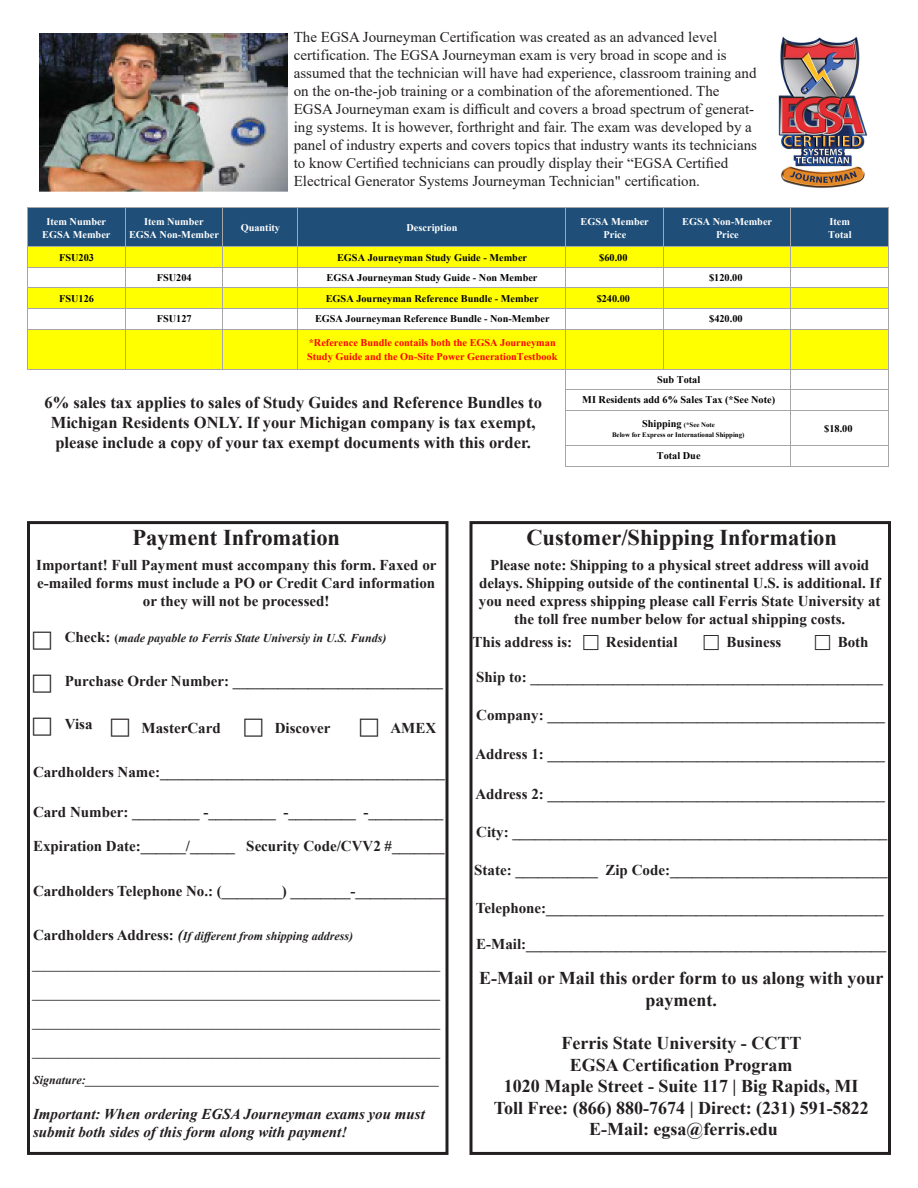
<style>
.page{position:relative;width:918px;height:1188px;background:#fff}
.page>*{position:absolute;margin:0;border:0;box-sizing:border-box;transform-origin:0 0}
.t1{font:700 22.5px "Times New Roman";color:#231f20}
.t2{font:700 18px/21.6px "Times New Roman";color:#231f20;text-align:center}
.t3{font:700 16.5px "Times New Roman";color:#231f20}
.t4{font:700 15px/18px "Times New Roman";color:#231f20}
.t5{font:15px/18px "Times New Roman";color:#231f20}
.t6{font:italic 700 15px/18px "Times New Roman";color:#231f20}
.t7{font:italic 700 12px "Times New Roman";color:#231f20}
.t8{font:700 10.35px/20.5px "Times New Roman";color:#000;text-align:center}
.t9{font:700 10.35px/13px "Times New Roman";color:#fff;text-align:center}
.t10{font:700 10.35px/13px "Times New Roman";color:#f00}
.t11{font:700 6.9px/9.6px "Times New Roman";color:#000;text-align:center}
.s1{font-size:10.35px}
.s2{font-style:normal;font-size:15px}
.s3{font-style:normal}
.s4{font-size:15px}
</style>
<div class="page">
<div style="left:28px;top:208px;width:861px;height:39px;background:#1f4e78"></div>
<div style="left:28px;top:247px;width:861px;height:21px;background:#ff0"></div>
<div style="left:28px;top:288px;width:861px;height:21px;background:#ff0"></div>
<div style="left:28px;top:329px;width:861px;height:41px;background:#ff0"></div>
<hr style="left:27px;top:207px;width:1px;height:163px;background:#a6a6a6">
<hr style="left:125px;top:208px;width:1px;height:162px;background:#a6a6a6">
<hr style="left:222px;top:208px;width:1px;height:162px;background:#a6a6a6">
<hr style="left:297px;top:208px;width:1px;height:162px;background:#a6a6a6">
<hr style="left:565px;top:208px;width:1px;height:259px;background:#a6a6a6">
<hr style="left:663px;top:208px;width:1px;height:162px;background:#a6a6a6">
<hr style="left:790px;top:208px;width:1px;height:259px;background:#a6a6a6">
<hr style="left:888px;top:208px;width:1px;height:259px;background:#a6a6a6">
<hr style="left:28px;top:207px;width:861px;height:1px;background:#a6a6a6">
<hr style="left:28px;top:246px;width:861px;height:1px;background:#a6a6a6">
<hr style="left:28px;top:267px;width:861px;height:1px;background:#a6a6a6">
<hr style="left:28px;top:288px;width:861px;height:1px;background:#a6a6a6">
<hr style="left:28px;top:308px;width:861px;height:1px;background:#a6a6a6">
<hr style="left:28px;top:329px;width:861px;height:1px;background:#a6a6a6">
<hr style="left:28px;top:369px;width:861px;height:1px;background:#a6a6a6">
<hr style="left:566px;top:390px;width:323px;height:1px;background:#a6a6a6">
<hr style="left:566px;top:410px;width:323px;height:1px;background:#a6a6a6">
<hr style="left:566px;top:445px;width:323px;height:1px;background:#a6a6a6">
<hr style="left:566px;top:466px;width:323px;height:1px;background:#a6a6a6">
<img style="left:40px;top:34px;width:247px;height:157px">
<img style="left:778px;top:36px;width:90px;height:152px">
<div style="left:27px;top:521px;width:421px;height:634px;border:3px solid #231f20"></div>
<div style="left:470px;top:521px;width:421px;height:634px;border:3px solid #231f20"></div>
<p class="t5" style="left:294px;top:27px;width:465px">The EGSA Journeyman Certification was created as an advanced level certification. The EGSA Journeyman exam is very broad in scope and is assumed that the technician will have had experience, classroom training and on the on-the-job training or a combination of the aforementioned. The EGSA Journeyman exam is difficult and covers a broad spectrum of generat&shy;ing systems. It is however, forthright and fair. The exam was developed by a panel of industry experts and covers topics that industry wants its technicians to know Certified technicians can proudly display their “EGSA Certified Electrical Generator Systems Journeyman Technician" certification.</p>
<p class="t9" style="left:42px;top:214px;width:70px">Item Number<br>EGSA Member</p>
<p class="t9" style="left:129px;top:214px;width:92px">Item Number<br>EGSA Non-Member</p>
<p class="t9" style="left:241px;top:221px;width:41px">Quantity</p>
<p class="t9" style="left:407px;top:221px;width:52px">Description</p>
<p class="t9" style="left:581px;top:214px;width:70px">EGSA Member<br>Price</p>
<p class="t9" style="left:682px;top:214px;width:92px">EGSA Non-Member<br>Price</p>
<p class="t9" style="left:828px;top:214px;width:25px;text-align:left">Item<br>Total</p>
<p class="t8" style="left:59px;top:247px;width:36px">FSU203</p>
<p class="t8" style="left:337px;top:247px;width:192px">EGSA Journeyman Study Guide - Member</p>
<p class="t8" style="left:599px;top:247px;width:30px">$60.00</p>
<p class="t8" style="left:157px;top:267px;width:36px">FSU204</p>
<p class="t8" style="left:327px;top:267px;width:212px">EGSA Journeyman Study Guide - Non Member</p>
<p class="t8" style="left:709px;top:267px;width:35px">$120.00</p>
<p class="t8" style="left:59px;top:288px;width:36px">FSU126</p>
<p class="t8" style="left:326px;top:288px;width:214px">EGSA Journeyman Reference Bundle - Member</p>
<p class="t8" style="left:597px;top:288px;width:35px">$240.00</p>
<p class="t8" style="left:157px;top:308px;width:36px">FSU127</p>
<p class="t8" style="left:315px;top:308px;width:236px">EGSA Journeyman Reference Bundle - Non-Member</p>
<p class="t8" style="left:709px;top:308px;width:35px">$420.00</p>
<p class="t10" style="left:307px;top:336px;width:252px">*Reference Bundle contails both the EGSA Journeyman<br>Study Guide and the On-Site Power GenerationTestbook</p>
<p class="t3" style="left:44px;top:391px;width:499px">6% sales tax applies to sales of Study Guides and Reference Bundles to</p>
<p class="t3" style="left:51px;top:411px;width:486px">Michigan Residents ONLY. If your Michigan company is tax exempt,</p>
<p class="t3" style="left:55px;top:430px;width:477px">please include a copy of your tax exempt documents with this order.</p>
<p class="t8" style="left:582px;top:369px;width:194px">Sub Total<br>MI Residents add 6% Sales Tax (*See Note)</p>
<p class="t11" style="left:612px;top:420px;width:134px"><span class="s1">Shipping</span> (*See Note<br>Below for Express or International Shipping)</p>
<p class="t8" style="left:657px;top:445px;width:45px">Total Due</p>
<p class="t8" style="left:824px;top:418px;width:30px">$18.00</p>
<p class="t1" style="left:132px;top:522px;width:209px">Payment Infromation</p>
<p class="t4" style="left:36px;top:556px;width:402px">Important! Full Payment must accompany this form. Faxed or e-mailed forms must include a PO or Credit Card information</p>
<p class="t4" style="left:143px;top:592px;width:188px">or they will not be processed!</p>
<p class="t7" style="left:65px;top:629px;width:323px"><span class="s2">Check:</span> <span class="s3">(</span>made payable to Ferris State Universiy in U.S. Funds)</p>
<p class="t4" style="left:65px;top:672px;width:380px">Purchase Order Number: ____________________________</p>
<p class="t4" style="left:65px;top:715px;width:29px">Visa</p>
<p class="t4" style="left:142px;top:719px;width:81px">MasterCard</p>
<p class="t4" style="left:275px;top:719px;width:57px">Discover</p>
<p class="t4" style="left:390px;top:719px;width:47px">AMEX</p>
<p class="t4" style="left:33px;top:762px;width:414px">Cardholders Name:______________________________________</p>
<p class="t4" style="left:33px;top:802px;width:412px">Card Number: _________ -_________ -_________ -__________</p>
<p class="t4" style="left:33px;top:837px;width:413px">Expiration Date:______/______ Security Code/CVV2 #_______</p>
<p class="t4" style="left:33px;top:881px;width:414px">Cardholders Telephone No.: (________) ________-____________</p>
<p class="t7" style="left:33px;top:928px;width:322px"><span class="s2">Cardholders Address:</span> <span class="s4">(</span>If different from shipping address)</p>
<p class="t7" style="left:33px;top:957px;width:410px">____________________________________________________________________</p>
<p class="t7" style="left:33px;top:986px;width:410px">____________________________________________________________________</p>
<p class="t7" style="left:33px;top:1014px;width:410px">____________________________________________________________________</p>
<p class="t7" style="left:33px;top:1043px;width:410px">____________________________________________________________________</p>
<p class="t7" style="left:33px;top:1072px;width:408px">Signature:___________________________________________________________</p>
<p class="t6" style="left:33px;top:1105px;width:393px">Important: When ordering EGSA Journeyman exams you must submit both sides of this form along with payment!</p>
<p class="t1" style="left:526px;top:522px;width:312px">Customer/Shipping Information</p>
<p class="t4" style="left:490px;top:556px;width:381px">Please note: Shipping to a physical street address will avoid</p>
<p class="t4" style="left:479px;top:574px;width:403px;text-align:center">delays. Shipping outside of the continental U.S. is additional. If you need express shipping please call Ferris State University at the toll free number below for actual shipping costs.</p>
<p class="t4" style="left:472px;top:632px;width:101px">This address is:</p>
<p class="t4" style="left:606px;top:632px;width:73px">Residential</p>
<p class="t4" style="left:726px;top:632px;width:57px">Business</p>
<p class="t4" style="left:838px;top:632px;width:32px">Both</p>
<p class="t4" style="left:476px;top:667px;width:408px">Ship to: _______________________________________________</p>
<p class="t4" style="left:476px;top:705px;width:410px">Company: _____________________________________________</p>
<p class="t4" style="left:475px;top:745px;width:411px">Address 1: _____________________________________________</p>
<p class="t4" style="left:475px;top:785px;width:411px">Address 2: _____________________________________________</p>
<p class="t4" style="left:476px;top:822px;width:413px">City: __________________________________________________</p>
<p class="t4" style="left:474px;top:861px;width:415px">State: ___________ Zip Code:_____________________________</p>
<p class="t4" style="left:476px;top:898px;width:409px">Telephone:_____________________________________________</p>
<p class="t4" style="left:476px;top:935px;width:411px">E-Mail:________________________________________________</p>
<p class="t2" style="left:479px;top:967px;width:406px">E-Mail or Mail this order form to us along with your payment.</p>
<p class="t2" style="left:561px;top:1032px;width:241px">Ferris State University - CCTT</p>
<p class="t2" style="left:570px;top:1053px;width:224px">EGSA Certification Program</p>
<p class="t2" style="left:504px;top:1075px;width:356px">1020 Maple Street - Suite 117 | Big Rapids, MI</p>
<p class="t2" style="left:494px;top:1096px;width:377px">Toll Free: (866) 880-7674 | Direct: (231) 591-5822</p>
<p class="t2" style="left:589px;top:1118px;width:190px">E-Mail: egsa@ferris.edu</p>
</div>
